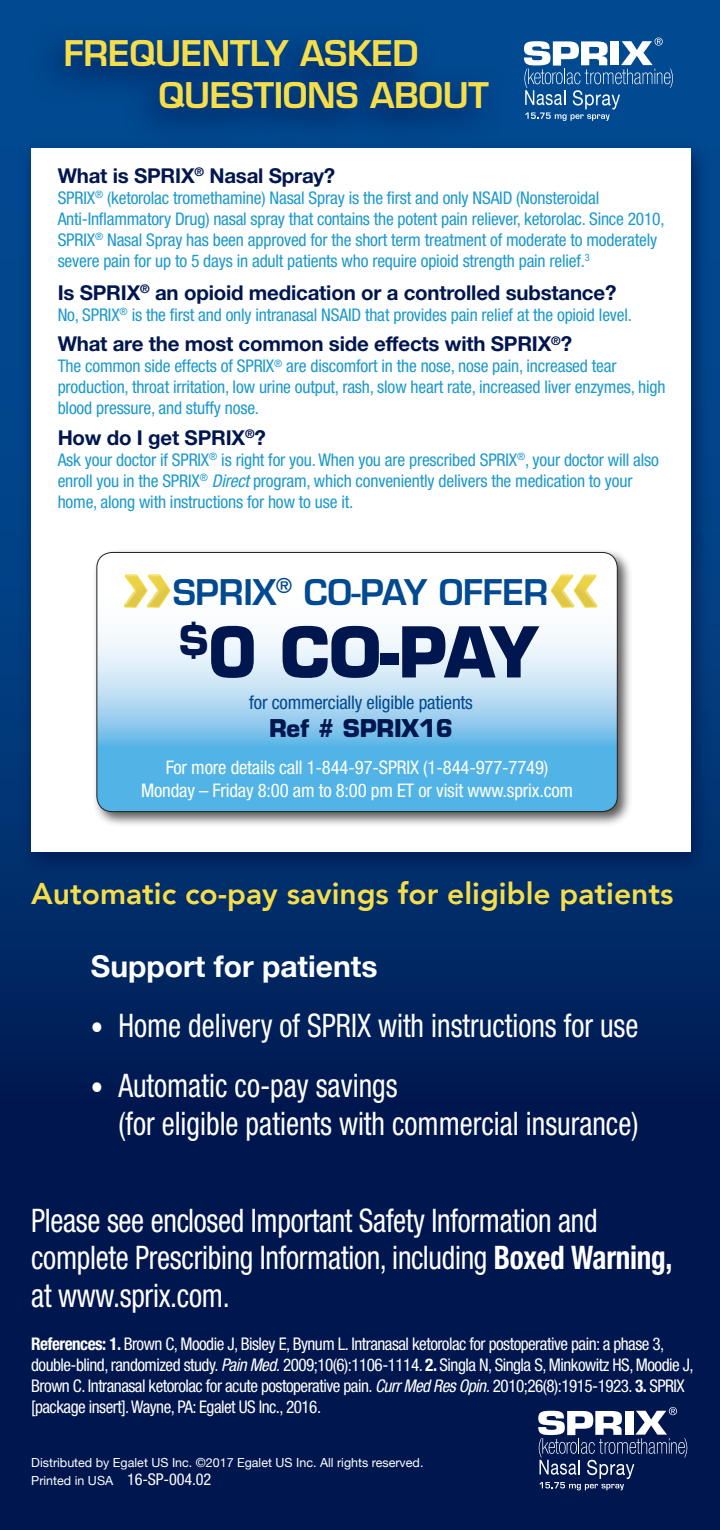
<style>
.page{position:relative;width:720px;height:1530px;background:#fff}
.page>*{position:absolute;margin:0;border:0;box-sizing:border-box;transform-origin:0 0}
.t1{font:700 68.25px "Eurostile LT Std";color:#00164e}
.t2{font:600 34.5px/41.5px "Eurostile LT Std";letter-spacing:-.01em;color:#f6dd4a}
.t3{font:600 34.5px "Eurostile LT Std";letter-spacing:-.01em;color:#014990}
.t4{font:condensed 32.5px/37.5px "Helvetica Neue LT Std";color:#fff;scale:.9 1}
.t5{font:800 30px "Avenir";color:#f6dd4a}
.t6{font:700 30px "Helvetica Neue";color:#fff}
.t7{font:700 24px "Eurostile LT Std";letter-spacing:-.01em;color:#00164e}
.t8{font:700 20.5px "Helvetica Neue LT Std";letter-spacing:-.01em;color:#00164e}
.t9{font:condensed 18.75px/22.5px "Helvetica Neue LT Std";letter-spacing:-.01em;color:#fff;text-align:center}
.t10{font:condensed 18.75px "Helvetica Neue LT Std";letter-spacing:-.01em;color:#014990}
.t11{font:condensed 17.5px/21px "Helvetica Neue LT Std";letter-spacing:-.01em;color:#1c99cd}
.t12{font:condensed 17.5px/21px "Helvetica Neue LT Std";letter-spacing:-.03em;color:#fff}
.t13{font:12.5px/17.5px "Helvetica Neue";color:#fff}
.s1{font-style:italic}
.s2{font-size:27.5px}
.s3{font-weight:700}
.s4{font-family:"Helvetica Neue LT Std";font-stretch:condensed;font-size:16.25px}
</style>
<div class="page">
<img style="left:0;top:0;width:720px;height:1530px">
<svg style="left:538px;top:1407px;width:149px;height:83px"></svg>
<div style="left:18px;top:139px;width:693px;height:737px;background:#00164e;opacity:.8"></div>
<div style="left:31px;top:148px;width:660px;height:704px;background:#fff"></div>
<div style="left:92px;top:548px;width:541px;height:279px;background:#231f20;opacity:.75"></div>
<svg style="left:97px;top:552px;width:520px;height:260px"></svg>
<div style="left:96px;top:552px;width:522px;height:260px;border:1px solid #231f20;border-radius:15px"></div>
<svg style="left:123px;top:574px;width:48px;height:34px"></svg>
<svg style="left:550px;top:574px;width:48px;height:34px"></svg>
<div style="left:29px;top:23px;width:477px;height:124px;background:linear-gradient(to right,#004186,#004185)"></div>
<svg style="left:524px;top:38px;width:149px;height:83px"></svg>
<h2 class="t2" style="left:158px;top:33px;width:332px;text-indent:-94px">FREQUENTLY ASKED<br>QUESTIONS ABOUT</h2>
<p class="t8" style="left:58px;top:163px;width:279px">What is SPRIX<sup>®</sup> Nasal Spray?</p>
<p class="t11" style="left:58px;top:187px;width:609px">SPRIX<sup>®</sup> (ketorolac tromethamine) Nasal Spray is the first and only NSAID (Nonsteroidal Anti-Inflammatory Drug) nasal spray that contains the potent pain reliever, ketorolac. Since 2010, SPRIX<sup>®</sup> Nasal Spray has been approved for the short term treatment of moderate to moderately severe pain for up to 5 days in adult patients who require opioid strength pain relief.<sup>3</sup></p>
<p class="t8" style="left:58px;top:280px;width:560px">Is SPRIX<sup>®</sup> an opioid medication or a controlled substance?</p>
<p class="t11" style="left:58px;top:304px;width:576px">No, SPRIX<sup>®</sup> is the first and only intranasal NSAID that provides pain relief at the opioid level.</p>
<p class="t8" style="left:58px;top:331px;width:516px">What are the most common side effects with SPRIX<sup>®</sup>?</p>
<p class="t11" style="left:58px;top:356px;width:610px">The common side effects of SPRIX<sup>®</sup> are discomfort in the nose, nose pain, increased tear production, throat irritation, low urine output, rash, slow heart rate, increased liver enzymes, high blood pressure, and stuffy nose.</p>
<p class="t8" style="left:58px;top:425px;width:210px">How do I get SPRIX<sup>®</sup>?</p>
<p class="t11" style="left:58px;top:449px;width:603px">Ask your doctor if SPRIX<sup>®</sup> is right for you. When you are prescribed SPRIX<sup>®</sup>, your doctor will also enroll you in the SPRIX<sup>®</sup> <span class="s1">Direct</span> program, which conveniently delivers the medication to your home, along with instructions for how to use it.</p>
<h2 class="t3" style="left:173px;top:570px;width:377px">SPRIX<sup>®</sup> CO-PAY OFFER</h2>
<h1 class="t1" style="left:180px;top:610px;width:360px"><sup>$</sup>0 CO-PAY</h1>
<p class="t10" style="left:249px;top:691px;width:225px">for commercially eligible patients</p>
<h3 class="t7" style="left:269px;top:714px;width:185px">Ref # SPRIX16</h3>
<p class="t9" style="left:141px;top:756px;width:434px">For more details call 1-844-97-SPRIX (1-844-977-7749)<br>Monday – Friday 8:00 am to 8:00 pm ET or visit www.sprix.com</p>
<h3 class="t5" style="left:31px;top:870px;width:644px">Automatic co-pay savings for eligible patients</h3>
<h3 class="t6" style="left:91px;top:943px;width:288px">Support for patients</h3>
<h3 class="t4" style="left:91px;top:1007px;width:610px"><span class="s2">•</span> Home delivery of SPRIX with instructions for use</h3>
<h3 class="t4" style="left:118px;top:1067px;width:579px;text-indent:-27px"><span class="s2">•</span> Automatic co-pay savings<br>(for eligible patients with commercial insurance)</h3>
<h3 class="t4" style="left:31px;top:1201px;width:714px">Please see enclosed Important Safety Information and complete Prescribing Information, including <span class="s3">Boxed Warning, </span>at www.sprix.com.</h3>
<p class="t12" style="left:31px;top:1333px;width:664px"><span class="s3">References: 1.</span> Brown C, Moodie J, Bisley E, Bynum L. Intranasal ketorolac for postoperative pain: a phase 3, double-blind, randomized study. <span class="s1">Pain Med.</span> 2009;10(6):1106-1114. <span class="s3">2.</span> Singla N, Singla S, Minkowitz HS, Moodie J, Brown C. Intranasal ketorolac for acute postoperative pain. <span class="s1">Curr Med Res Opin.</span> 2010;26(8):1915-1923. <span class="s3">3.</span> SPRIX [package insert]. Wayne, PA: Egalet US Inc., 2016.</p>
<p class="t13" style="left:31px;top:1455px;width:394px">Distributed by Egalet US Inc. ©2017 Egalet US Inc. All rights reserved.<br>Printed in USA <span class="s4">16-SP-004.02</span></p>
</div>
